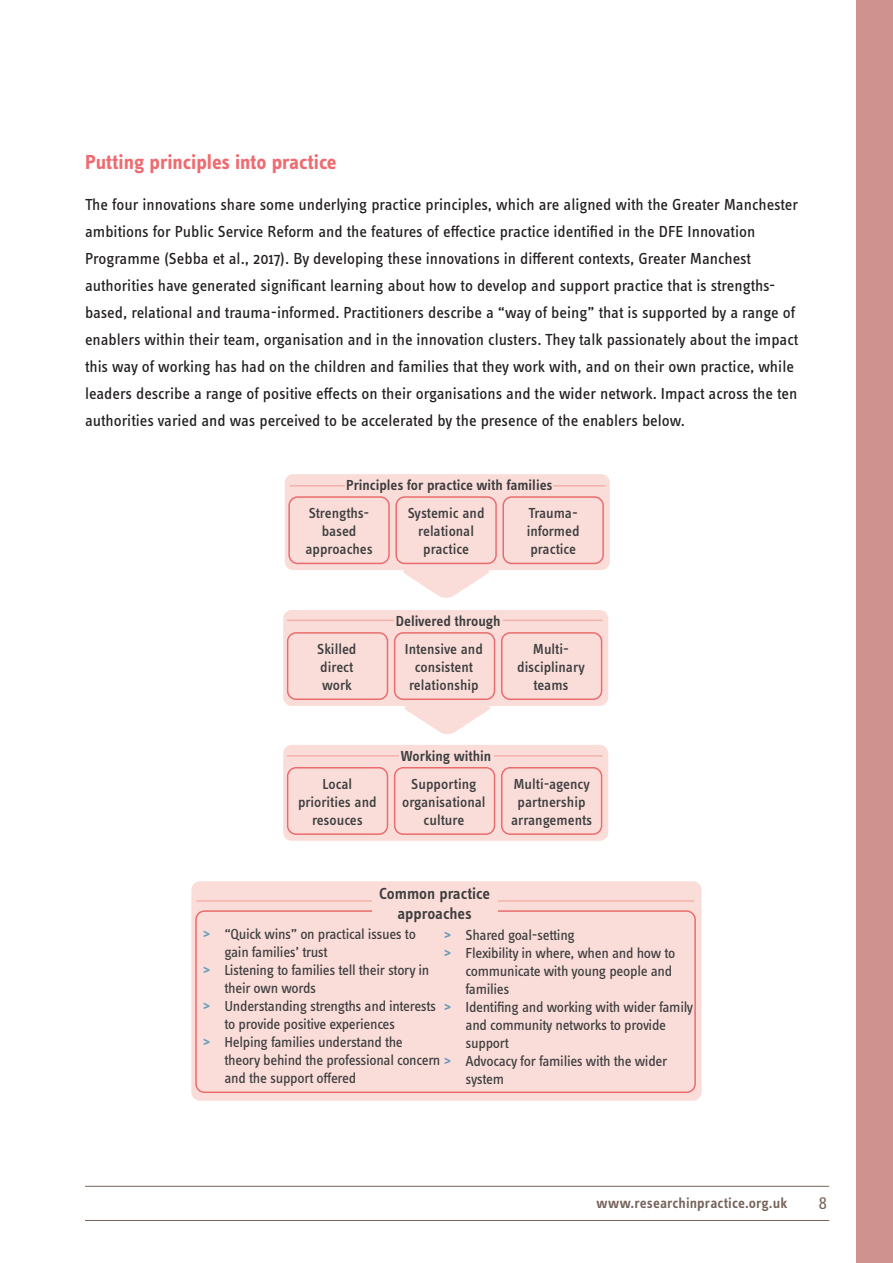
<style>
.page{position:relative;width:893px;height:1263px;background:#fff}
.page>*{position:absolute;margin:0;border:0;box-sizing:border-box;transform-origin:0 0}
.t1{font:700 21px "Info Text Pro";color:#ef6b70}
.t2{font:18px "Info Text Pro";color:#76635b}
.Body_Text{font:16.5px/27px "Info Text Pro";color:#231f20}
.t3{font:600 16.5px/19.8px "Info Text Pro";color:#3e3e3f;text-align:center}
.t4{font:15px/18px "Info Text Pro";letter-spacing:-.02em;color:#3e3e3f}
.t5{font:500 15px/18px "Info Text Pro";color:#3e3e3f;text-align:center}
.t6{font:600 15px "Info Text Pro";color:#3e3e3f}
.t7{font:600 15px "Info Text Pro";letter-spacing:.005em;color:#76635b}
.s1{font-weight:700;color:#679bbf}
</style>
<div class="page">
<div style="left:857px;top:0;width:36px;height:1263px;background:#cf928f"></div>
<hr style="left:85px;top:1220px;width:744px;height:1px;background:#76635b">
<hr style="left:85px;top:1186px;width:744px;height:1px;background:#76635b">
<div style="left:191px;top:881px;width:511px;height:220px;background:#faddd9;border-radius:9px"></div>
<div style="left:195px;top:910px;width:501px;height:183px;border:2px solid #ea6c6e;border-radius:9px"></div>
<hr style="left:196px;top:900px;width:498px;height:2px;background:#f5b1ab">
<div style="left:372px;top:886px;width:125px;height:35px;background:#faddd9"></div>
<div style="left:285px;top:474px;width:325px;height:96px;background:#faddd9;border-radius:9px"></div>
<div style="left:283px;top:610px;width:325px;height:96px;background:#faddd9;border-radius:9px"></div>
<div style="left:283px;top:745px;width:325px;height:96px;background:#faddd9;border-radius:9px"></div>
<div style="left:288px;top:496px;width:102px;height:68px;border:2px solid #ea6c6e;border-radius:9px"></div>
<div style="left:287px;top:632px;width:101px;height:68px;border:2px solid #ea6c6e;border-radius:9px"></div>
<div style="left:287px;top:767px;width:101px;height:68px;border:2px solid #ea6c6e;border-radius:9px"></div>
<div style="left:395px;top:496px;width:102px;height:68px;border:2px solid #ea6c6e;border-radius:9px"></div>
<div style="left:394px;top:632px;width:101px;height:68px;border:2px solid #ea6c6e;border-radius:9px"></div>
<div style="left:394px;top:767px;width:101px;height:68px;border:2px solid #ea6c6e;border-radius:9px"></div>
<div style="left:502px;top:496px;width:102px;height:68px;border:2px solid #ea6c6e;border-radius:9px"></div>
<div style="left:501px;top:632px;width:101px;height:68px;border:2px solid #ea6c6e;border-radius:9px"></div>
<div style="left:501px;top:767px;width:101px;height:68px;border:2px solid #ea6c6e;border-radius:9px"></div>
<svg style="left:403px;top:570px;width:86px;height:28px"></svg>
<svg style="left:404px;top:706px;width:86px;height:28px"></svg>
<hr style="left:287px;top:620px;width:315px;height:1px;background:#f5b1ab">
<hr style="left:287px;top:755px;width:315px;height:2px;background:#f5b1ab">
<hr style="left:290px;top:485px;width:315px;height:2px;background:#f5b1ab">
<div style="left:345px;top:478px;width:208px;height:17px;background:#faddd9"></div>
<div style="left:394px;top:614px;width:108px;height:16px;background:#faddd9"></div>
<div style="left:399px;top:749px;width:94px;height:16px;background:#faddd9"></div>
<p class="t1" style="left:85px;top:149px;width:253px">Putting principles into practice</p>
<p class="Body_Text" style="left:85px;top:191px;width:715px">The four innovations share some underlying practice principles, which are aligned with the Greater Manchester ambitions for Public Service Reform and the features of effectice practice identified in the DFE Innovation Programme (Sebba et al., 2017). By developing these innovations in different contexts, Greater Manchest authorities have generated significant learning about how to develop and support practice that is strengths&shy;based, relational and trauma-informed. Practitioners describe a “way of being” that is supported by a range of enablers within their team, organisation and in the innovation clusters. They talk passionately about the impact this way of working has had on the children and families that they work with, and on their own practice, while leaders describe a range of positive effects on their organisations and the wider network. Impact across the ten authorities varied and was perceived to be accelerated by the presence of the enablers below.</p>
<p class="t6" style="left:346px;top:476px;width:208px">Principles for practice with families</p>
<p class="t5" style="left:305px;top:504px;width:69px">Strengths&shy;based approaches</p>
<p class="t5" style="left:408px;top:504px;width:78px">Systemic and relational practice</p>
<p class="t5" style="left:527px;top:504px;width:54px;text-align:left">Trauma&shy;informed practice</p>
<p class="t5" style="left:317px;top:640px;width:41px">Skilled</p>
<p class="t5" style="left:320px;top:658px;width:35px">direct</p>
<p class="t5" style="left:322px;top:676px;width:31px">work</p>
<p class="t6" style="left:396px;top:612px;width:106px">Delivered through</p>
<p class="t5" style="left:405px;top:640px;width:79px">Intensive and consistent relationship</p>
<p class="t5" style="left:517px;top:640px;width:69px">Multi&shy;disciplinary teams</p>
<p class="t5" style="left:323px;top:774px;width:31px">Local</p>
<p class="t5" style="left:298px;top:792px;width:80px">priorities and resouces</p>
<p class="t6" style="left:401px;top:747px;width:92px">Working within</p>
<p class="t5" style="left:402px;top:774px;width:85px">Supporting organisational culture</p>
<p class="t5" style="left:511px;top:774px;width:83px">Multi-agency partnership arrangements</p>
<p class="t3" style="left:379px;top:883px;width:112px">Common practice approaches</p>
<p class="t4" style="left:224px;top:924px;width:193px;text-indent:-21px"><span class="s1">&gt;</span> “Quick wins” on practical issues to gain families’ trust</p>
<p class="t4" style="left:224px;top:960px;width:206px;text-indent:-21px"><span class="s1">&gt;</span> Listening to families tell their story in their own words</p>
<p class="t4" style="left:224px;top:996px;width:213px;text-indent:-21px"><span class="s1">&gt;</span> Understanding strengths and interests to provide positive experiences</p>
<p class="t4" style="left:224px;top:1032px;width:218px;text-indent:-21px"><span class="s1">&gt;</span> Helping families understand the theory behind the professional concern and the support offered</p>
<p class="t4" style="left:444px;top:926px;width:132px"><span class="s1">&gt;</span> Shared goal-setting</p>
<p class="t4" style="left:466px;top:944px;width:211px;text-indent:-21px"><span class="s1">&gt;</span> Flexibility in where, when and how to communicate with young people and families</p>
<p class="t4" style="left:466px;top:998px;width:229px;text-indent:-21px"><span class="s1">&gt;</span> Identifing and working with wider family and community networks to provide support</p>
<p class="t4" style="left:466px;top:1052px;width:203px;text-indent:-21px"><span class="s1">&gt;</span> Advocacy for families with the wider system</p>
<p class="t7" style="left:597px;top:1194px;width:192px">www.researchinpractice.org.uk</p>
<p class="t2" style="left:818px;top:1192px;width:10px">8</p>
</div>
